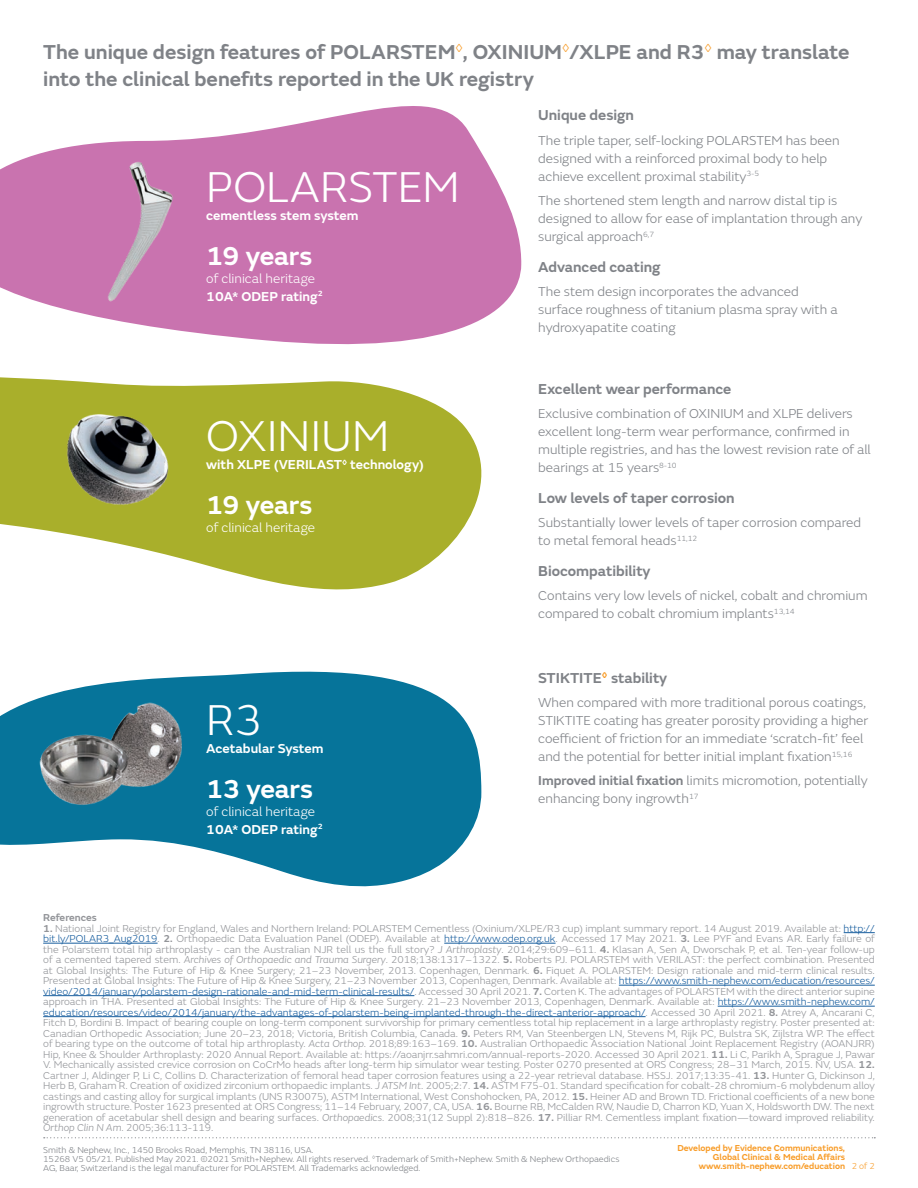
<style>
.page{position:relative;width:918px;height:1188px;background:#fff}
.page>*{position:absolute;margin:0;border:0;box-sizing:border-box;transform-origin:0 0}
.t1{font:300 45px "SN Emeric";color:#fff}
.t2{font:600 27px "SN Emeric";letter-spacing:-.01em;color:#fff}
.t3{font:600 21px/27px "SN Emeric";color:#7f8287}
.t4{font:600 15px "SN Emeric";color:#7f8287}
.t5{font:300 13.5px/18px "SN Emeric";color:#7f8287}
.t6{font:300 13.5px/18px "SN Emeric";color:#fff}
.t7{font:600 13.5px "SN Emeric";color:#fff}
.t8{font:300 10.5px/10.5px "SN Emeric";color:#939599;text-align:justify}
.t9{font:600 10.5px "SN Emeric";color:#939599}
.t10{font:300 9px/9px "SN Emeric";color:#7f8287}
.t11{font:600 9px/9px "SN Emeric";color:#f89c28;text-align:right}
.t12{font:300 9px "SN Emeric";color:#f89c28}
.s1{font-weight:600}
.s2{color:#175d9e}
.s3{font-style:italic}
</style>
<div class="page">
<svg style="left:44px;top:1137px;width:831px;height:1px"></svg>
<svg style="left:0;top:106px;width:522px;height:239px;fill:#c973af"></svg>
<svg style="left:0;top:377px;width:482px;height:213px;fill:#a9af2b"></svg>
<svg style="left:0;top:671px;width:482px;height:216px;fill:#06749a"></svg>
<img style="left:43px;top:404px;width:145px;height:110px">
<img style="left:28px;top:690px;width:172px;height:129px">
<hr style="left:844px;top:932px;width:31px;height:1px;background:#175d9e">
<hr style="left:43px;top:943px;width:115px;height:1px;background:#175d9e">
<hr style="left:444px;top:943px;width:112px;height:1px;background:#175d9e">
<hr style="left:619px;top:985px;width:256px;height:1px;background:#175d9e">
<hr style="left:43px;top:995px;width:371px;height:1px;background:#175d9e">
<hr style="left:718px;top:1006px;width:157px;height:1px;background:#175d9e">
<hr style="left:43px;top:1016px;width:603px;height:1px;background:#175d9e">
<img style="left:76px;top:155px;width:116px;height:152px">
<h3 class="t3" style="left:43px;top:38px;width:808px">The unique design features of POLARSTEM<sup>◊</sup>, OXINIUM<sup>◊</sup>/XLPE and R3<sup>◊</sup> may translate into the clinical benefits reported in the UK registry</h3>
<h1 class="t1" style="left:206px;top:160px;width:255px">POLARSTEM</h1>
<p class="t7" style="left:206px;top:207px;width:154px">cementless stem system</p>
<h2 class="t2" style="left:206px;top:239px;width:108px">19 years</h2>
<p class="t6" style="left:206px;top:269px;width:118px">of clinical heritage<br><span class="s1">10A* ODEP rating</span><sup>2</sup></p>
<h1 class="t1" style="left:206px;top:409px;width:185px">OXINIUM</h1>
<p class="t7" style="left:206px;top:456px;width:219px">with XLPE (VERILAST<sup>◊</sup> technology)</p>
<h2 class="t2" style="left:206px;top:488px;width:108px">19 years</h2>
<p class="t6" style="left:206px;top:519px;width:110px">of clinical heritage</p>
<h1 class="t1" style="left:206px;top:693px;width:57px">R3</h1>
<p class="t7" style="left:206px;top:740px;width:119px">Acetabular System</p>
<h2 class="t2" style="left:206px;top:771px;width:108px">13 years</h2>
<p class="t6" style="left:206px;top:802px;width:118px">of clinical heritage<br><span class="s1">10A* ODEP rating</span><sup>2</sup></p>
<h3 class="t4" style="left:538px;top:106px;width:97px">Unique design</h3>
<p class="t5" style="left:538px;top:131px;width:303px">The triple taper, self-locking POLARSTEM has been designed with a reinforced proximal body to help achieve excellent proximal stability<sup>3-5</sup></p>
<p class="t5" style="left:538px;top:191px;width:326px">The shortened stem length and narrow distal tip is designed to allow for ease of implantation through any surgical approach<sup>6,7</sup></p>
<h3 class="t4" style="left:538px;top:257px;width:124px">Advanced coating</h3>
<p class="t5" style="left:538px;top:283px;width:301px">The stem design incorporates the advanced surface roughness of titanium plasma spray with a hydroxyapatite coating</p>
<h3 class="t4" style="left:538px;top:379px;width:195px">Excellent wear performance</h3>
<p class="t5" style="left:538px;top:405px;width:334px">Exclusive combination of OXINIUM and XLPE delivers excellent long-term wear performance, confirmed in multiple registries, and has the lowest revision rate of all bearings at 15 years<sup>8-10</sup></p>
<h3 class="t4" style="left:538px;top:488px;width:198px">Low levels of taper corrosion</h3>
<p class="t5" style="left:538px;top:514px;width:324px">Substantially lower levels of taper corrosion compared to metal femoral heads<sup>11,12</sup></p>
<h3 class="t4" style="left:538px;top:561px;width:114px">Biocompatibility</h3>
<p class="t5" style="left:538px;top:587px;width:331px">Contains very low levels of nickel, cobalt and chromium compared to cobalt chromium implants<sup>13,14</sup></p>
<h3 class="t4" style="left:538px;top:668px;width:131px">STIKTITE<sup>◊</sup> stability</h3>
<p class="t5" style="left:538px;top:693px;width:332px">When compared with more traditional porous coatings, STIKTITE coating has greater porosity providing a higher coefficient of friction for an immediate ‘scratch-fit’ feel and the potential for better initial implant fixation<sup>15,16</sup></p>
<p class="t5" style="left:538px;top:772px;width:331px"><span class="s1">Improved initial fixation</span> limits micromotion, potentially enhancing bony ingrowth<sup>17</sup></p>
<p class="t9" style="left:43px;top:911px;width:55px">References</p>
<p class="t8" style="left:43px;top:923px;width:833px"><span class="s1">1.</span> National Joint Registry for England, Wales and Northern Ireland: POLARSTEM Cementless (Oxinium/XLPE/R3 cup) implant summary report. 14 August 2019. Available at: <span class="s2">http:// bit.ly/POLAR3_Aug2019</span>. <span class="s1">2.</span> Orthopaedic Data Evaluation Panel (ODEP). Available at <span class="s2">http://www.odep.org.uk</span>. Accessed 17 May 2021. <span class="s1">3.</span> Lee PYF and Evans AR. Early failure of the Polarstem total hip arthroplasty - can the Australian NJR tell us the full story? <span class="s3">J Arthroplasty</span>. 2014;29:609–611. <span class="s1">4.</span> Klasan A, Sen A, Dworschak P, et al. Ten-year follow-up of a cemented tapered stem. <span class="s3">Archives of Orthopaedic and Trauma Surgery</span>. 2018;138:1317–1322. <span class="s1">5.</span> Roberts PJ. POLARSTEM with VERILAST: the perfect combination. Presented at Global Insights: The Future of Hip &amp; Knee Surgery; 21–23 November, 2013. Copenhagen, Denmark. <span class="s1">6.</span> Fiquet A. POLARSTEM: Design rationale and mid-term clinical results.<br>Presented at Global Insights: The Future of Hip &amp; Knee Surgery, 21–23 November 2013, Copenhagen, Denmark. Available at: <span class="s2">https://www.smith-nephew.com/education/resources/ video/2014/january/polarstem-design-rationale-and-mid-term-clinical-results/</span>. Accessed 30 April 2021. <span class="s1">7.</span> Corten K. The advantages of POLARSTEM with the direct anterior supine approach in THA. Presented at Global Insights: The Future of Hip &amp; Knee Surgery. 21–23 November 2013, Copenhagen, Denmark. Available at: <span class="s2">https://www.smith-nephew.com/ education/resources/video/2014/january/the-advantages-of-polarstem-being-implanted-through-the-direct-anterior-approach/</span>. Accessed 30 April 2021. <span class="s1">8.</span> Atrey A, Ancarani C, Fitch D, Bordini B. Impact of bearing couple on long-term component survivorship for primary cementless total hip replacement in a large arthroplasty registry. Poster presented at:<br>Canadian Orthopedic Association; June 20–23, 2018; Victoria, British Columbia, Canada. <span class="s1">9.</span> Peters RM, Van Steenbergen LN, Stevens M, Rijk PC, Bulstra SK, Zijlstra WP. The effect of bearing type on the outcome of total hip arthroplasty. <span class="s3">Acta Orthop</span>. 2018;89:163–169. <span class="s1">10.</span> Australian Orthopaedic Association National Joint Replacement Registry (AOANJRR)<br>Hip, Knee &amp; Shoulder Arthroplasty: 2020 Annual Report. Available at: https: //aoanjrr.sahmri.com/annual-reports-2020. Accessed 30 April 2021. <span class="s1">11.</span> Li C, Parikh A, Sprague J, Pawar V. Mechanically assisted crevice corrosion on CoCrMo heads after long-term hip simulator wear testing. Poster 0270 presented at ORS Congress; 28–31 March, 2015. NV, USA. <span class="s1">12.<br></span>Cartner J, Aldinger P, Li C, Collins D. Characterization of femoral head taper corrosion features using a 22-year retrieval database. HSSJ. 2017;13:35-41. <span class="s1">13.</span> Hunter G, Dickinson J, Herb B, Graham R. Creation of oxidized zirconium orthopaedic implants. <span class="s3">J ATSM Int</span>. 2005;2:7. <span class="s1">14.</span> ASTM F75-01. Standard specification for cobalt-28 chromium-6 molybdenum alloy castings and casting alloy for surgical implants (UNS R30075), ASTM International, West Conshohocken, PA, 2012. <span class="s1">15.</span> Heiner AD and Brown TD. Frictional coefficients of a new bone ingrowth structure. Poster 1623 presented at ORS Congress; 11–14 February, 2007, CA, USA. <span class="s1">16.</span> Bourne RB, McCalden RW, Naudie D, Charron KD, Yuan X, Holdsworth DW. The next generation of acetabular shell design and bearing surfaces. <span class="s3">Orthopaedics</span>. 2008;31(12 Suppl 2):818–826. <span class="s1">17.</span> Pilliar RM. Cementless implant fixation—toward improved reliability.<br><span class="s3">Orthop Clin N Am</span>. 2005;36:113-119.</p>
<p class="t10" style="left:43px;top:1145px;width:578px">Smith &amp; Nephew, Inc., 1450 Brooks Road, Memphis, TN 38116, USA.<br>15268 V5 05/21. Published May 2021. ©2021 Smith+Nephew. All rights reserved. <sup>◊</sup>Trademark of Smith+Nephew. Smith &amp; Nephew Orthopaedics<br>AG, Baar, Switzerland is the legal manufacturer for POLARSTEM. All Trademarks acknowledged.</p>
<p class="t11" style="left:677px;top:1143px;width:169px">Developed by Evidence Communications,<br>Global Clinical &amp; Medical Affairs www.smith-nephew.com/education</p>
<p class="t12" style="left:852px;top:1160px;width:25px">2 of 2</p>
</div>
